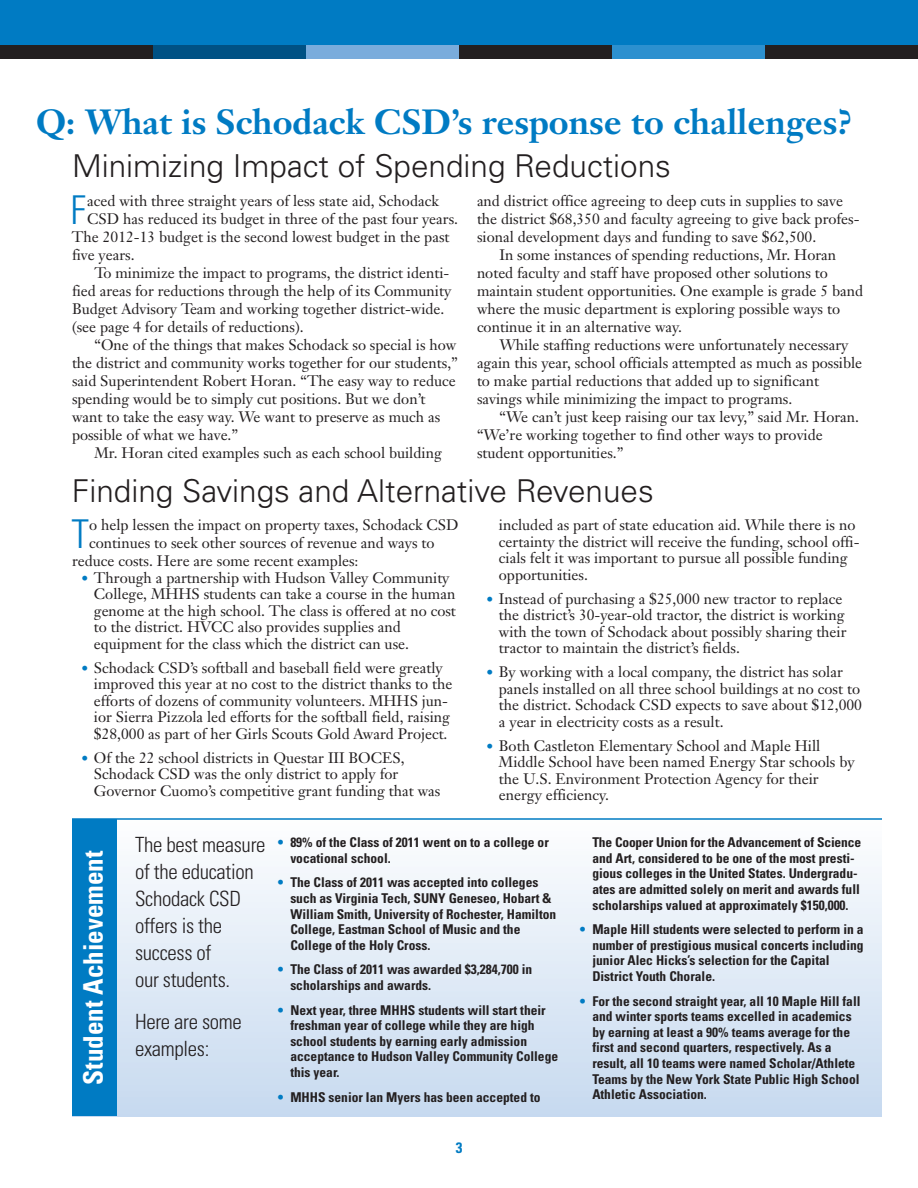
<style>
.page{position:relative;width:918px;height:1188px;background:#fff}
.page>*{position:absolute;margin:0;border:0;box-sizing:border-box;transform-origin:0 0}
.t1{font:300 condensed 39.75px "Univers";color:#007bc3}
.t2{font:700 34.5px "Janson Text";color:#007bc3}
.t3{font:300 31.5px "Univers";color:#231f20}
.t4{font:700 condensed 27px "Univers";color:#fff}
.t5{font:300 condensed 21px/27px "Univers";letter-spacing:-.015em;color:#231f20}
.t6{font:15px/16.5px "Janson Text";color:#231f20}
.t7{font:700 condensed 15px "Univers";color:#007bc3}
.t8{font:700 condensed 13.5px/15.6px "Univers";color:#231f20}
.s1{font-family:"Univers";font-size:13.5px;color:#007bc3}
.s2{color:#007bc3}
</style>
<div class="page">
<div style="left:0;top:0;width:918px;height:45px;background:#007bc3"></div>
<div style="left:306px;top:45px;width:153px;height:13px;background:#7aacdc"></div>
<div style="left:153px;top:45px;width:153px;height:13px;background:#005184"></div>
<div style="left:459px;top:45px;width:153px;height:13px;background:#231f20"></div>
<div style="left:612px;top:45px;width:153px;height:13px;background:#2c90cf"></div>
<div style="left:0;top:45px;width:153px;height:13px;background:#231f20"></div>
<div style="left:765px;top:45px;width:153px;height:13px;background:#231f20"></div>
<div style="left:72px;top:820px;width:810px;height:296px;background:linear-gradient(to bottom,#fdfefe,#c6d9ef)"></div>
<div style="left:72px;top:820px;width:45px;height:296px;background:#007bc3"></div>
<hr style="left:72px;top:818px;width:810px;height:2px;background:#007bc3">
<h2 class="t2" style="left:36px;top:108px;width:818px">Q: What is Schodack CSD’s response to challenges?</h2>
<h3 class="t3" style="left:72px;top:154px;width:601px">Minimizing Impact of Spending Reductions</h3>
<h1 class="t1" style="left:70px;top:195px;width:17px">F</h1>
<p class="t6" style="left:87px;top:194px;width:353px">aced with three straight years of less state aid, Schodack</p>
<p class="t6" style="left:87px;top:212px;width:372px">CSD has reduced its budget in three of the past four years.</p>
<p class="t6" style="left:72px;top:230px;width:379px">The 2012-13 budget is the second lowest budget in the past</p>
<p class="t6" style="left:72px;top:248px;width:64px">five years.</p>
<p class="t6" style="left:95px;top:266px;width:356px">To minimize the impact to programs, the district identi-</p>
<p class="t6" style="left:72px;top:284px;width:381px">fied areas for reductions through the help of its Community</p>
<p class="t6" style="left:72px;top:302px;width:374px">Budget Advisory Team and working together district-wide.</p>
<p class="t6" style="left:72px;top:320px;width:233px">(see page 4 for details of reductions).</p>
<p class="t6" style="left:95px;top:338px;width:364px">“One of the things that makes Schodack so special is how</p>
<p class="t6" style="left:72px;top:356px;width:387px">the district and community works together for our students,”</p>
<p class="t6" style="left:72px;top:374px;width:385px">said Superintendent Robert Horan. “The easy way to reduce</p>
<p class="t6" style="left:72px;top:392px;width:355px">spending would be to simply cut positions. But we don’t</p>
<p class="t6" style="left:72px;top:410px;width:370px">want to take the easy way. We want to preserve as much as</p>
<p class="t6" style="left:72px;top:428px;width:168px">possible of what we have.”</p>
<p class="t6" style="left:95px;top:446px;width:349px">Mr. Horan cited examples such as each school building</p>
<p class="t6" style="left:477px;top:194px;width:368px">and district office agreeing to deep cuts in supplies to save</p>
<p class="t6" style="left:477px;top:212px;width:384px">the district $68,350 and faculty agreeing to give back profes-</p>
<p class="t6" style="left:477px;top:230px;width:341px">sional development days and funding to save $62,500.</p>
<p class="t6" style="left:500px;top:248px;width:338px">In some instances of spending reductions, Mr. Horan</p>
<p class="t6" style="left:477px;top:266px;width:352px">noted faculty and staff have proposed other solutions to</p>
<p class="t6" style="left:477px;top:284px;width:388px">maintain student opportunities. One example is grade 5 band</p>
<p class="t6" style="left:477px;top:302px;width:365px">where the music department is exploring possible ways to</p>
<p class="t6" style="left:477px;top:320px;width:207px">continue it in an alternative way.</p>
<p class="t6" style="left:500px;top:338px;width:351px">While staffing reductions were unfortunately necessary</p>
<p class="t6" style="left:477px;top:356px;width:387px">again this year, school officials attempted as much as possible</p>
<p class="t6" style="left:477px;top:374px;width:344px">to make partial reductions that added up to significant</p>
<p class="t6" style="left:477px;top:392px;width:317px">savings while minimizing the impact to programs.</p>
<p class="t6" style="left:500px;top:410px;width:361px">“We can’t just keep raising our tax levy,” said Mr. Horan.</p>
<p class="t6" style="left:477px;top:428px;width:347px">“We’re working together to find other ways to provide</p>
<p class="t6" style="left:477px;top:446px;width:148px">student opportunities.”</p>
<h3 class="t3" style="left:72px;top:479px;width:583px">Finding Savings and Alternative Revenues</h3>
<h1 class="t1" style="left:72px;top:520px;width:19px">T</h1>
<p class="t6" style="left:89px;top:518px;width:371px">o help lessen the impact on property taxes, Schodack CSD</p>
<p class="t6" style="left:89px;top:536px;width:347px">continues to seek other sources of revenue and ways to</p>
<p class="t6" style="left:72px;top:554px;width:288px">reduce costs. Here are some recent examples:</p>
<p class="t6" style="left:94px;top:571px;width:364px;text-indent:-11px"><span class="s1">•</span> Through a partnership with Hudson Valley Community College, MHHS students can take a course in the human genome at the high school. The class is offered at no cost to the district. HVCC also provides supplies and equipment for the class which the district can use.</p>
<p class="t6" style="left:94px;top:661px;width:360px;text-indent:-11px"><span class="s1">•</span> Schodack CSD’s softball and baseball field were greatly improved this year at no cost to the district thanks to the efforts of dozens of community volunteers. MHHS jun&shy;ior Sierra Pizzola led efforts for the softball field, raising $28,000 as part of her Girls Scouts Gold Award Project.</p>
<p class="t6" style="left:94px;top:751px;width:348px;text-indent:-11px"><span class="s1">•</span> Of the 22 school districts in Questar III BOCES,<br>Schodack CSD was the only district to apply for<br>Governor Cuomo’s competitive grant funding that was</p>
<p class="t6" style="left:499px;top:518px;width:362px">included as part of state education aid. While there is no certainty the district will receive the funding, school offi&shy;cials felt it was important to pursue all possible funding opportunities.</p>
<p class="t6" style="left:499px;top:592px;width:349px;text-indent:-11px"><span class="s1">•</span> Instead of purchasing a $25,000 new tractor to replace the district’s 30-year-old tractor, the district is working with the town of Schodack about possibly sharing their tractor to maintain the district’s fields.</p>
<p class="t6" style="left:499px;top:665px;width:365px;text-indent:-11px"><span class="s1">•</span> By working with a local company, the district has solar panels installed on all three school buildings at no cost to the district. Schodack CSD expects to save about $12,000 a year in electricity costs as a result.</p>
<p class="t6" style="left:499px;top:739px;width:357px;text-indent:-11px"><span class="s1">•</span> Both Castleton Elementary School and Maple Hill Middle School have been named Energy Star schools by the U.S. Environment Protection Agency for their energy efficiency.</p>
<h3 class="t4" style="left:83px;top:1085px;width:235px;rotate:-90deg">Student Achievement</h3>
<h3 class="t5" style="left:135px;top:833px;width:132px">The best measure of the education<br>Schodack CSD offers is the success of<br>our students.</h3>
<h3 class="t5" style="left:135px;top:1010px;width:108px">Here are some examples:</h3>
<p class="t8" style="left:290px;top:836px;width:260px;text-indent:-12px"><span class="s2">•</span> 89% of the Class of 2011 went on to a college or vocational school.</p>
<p class="t8" style="left:290px;top:876px;width:267px;text-indent:-12px"><span class="s2">•</span> The Class of 2011 was accepted into colleges such as Virginia Tech, SUNY Geneseo, Hobart &amp; William Smith, University of Rochester, Hamilton College, Eastman School of Music and the College of the Holy Cross.</p>
<p class="t8" style="left:290px;top:963px;width:244px;text-indent:-12px"><span class="s2">•</span> The Class of 2011 was awarded $3,284,700 in scholarships and awards.</p>
<p class="t8" style="left:290px;top:1003px;width:269px;text-indent:-12px"><span class="s2">•</span> Next year, three MHHS students will start their freshman year of college while they are high school students by earning early admission acceptance to Hudson Valley Community College this year.</p>
<p class="t8" style="left:278px;top:1090px;width:264px"><span class="s2">•</span> MHHS senior Ian Myers has been accepted to</p>
<p class="t7" style="left:456px;top:1142px;width:8px">3</p>
<p class="t8" style="left:592px;top:836px;width:270px">The Cooper Union for the Advancement of Science and Art, considered to be one of the most presti&shy;gious colleges in the United States. Undergradu&shy;ates are admitted solely on merit and awards full scholarships valued at approximately $150,000.</p>
<p class="t8" style="left:592px;top:923px;width:273px;text-indent:-12px"><span class="s2">•</span> Maple Hill students were selected to perform in a number of prestigious musical concerts including junior Alec Hicks’s selection for the Capital District Youth Chorale.</p>
<p class="t8" style="left:592px;top:994px;width:270px;text-indent:-12px"><span class="s2">•</span> For the second straight year, all 10 Maple Hill fall and winter sports teams excelled in academics by earning at least a 90% teams average for the first and second quarters, respectively. As a result, all 10 teams were named Scholar/Athlete Teams by the New York State Public High School Athletic Association.</p>
</div>
